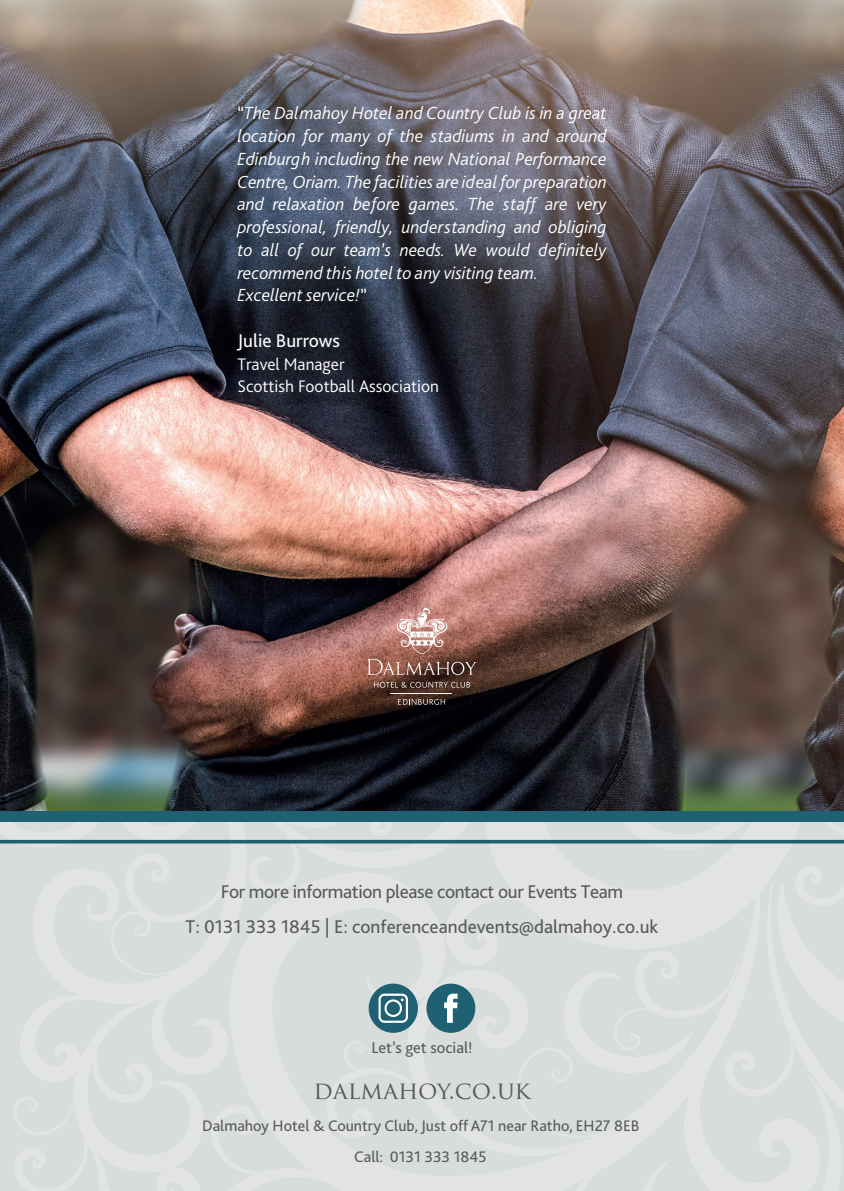
<style>
.page{position:relative;width:844px;height:1191px;background:#fff}
.page>*{position:absolute;margin:0;border:0;box-sizing:border-box;transform-origin:0 0}
.t1{font:23.97px "Trajan Pro";letter-spacing:-.005em;color:#58595b}
.t2{font:19.25px "Bliss Pro";color:#58595b}
.t3{font:19.25px "Bliss Pro";letter-spacing:-.02em;color:#58595b}
.t4{font:19.25px "Bliss Pro";color:#fff}
.t5{font:italic 300 18.38px/22.8px "Bliss Pro";color:#fff}
.t6{font:300 17.5px/22.8px "Bliss Pro";color:#fff}
.t7{font:16.28px "Bliss Pro";color:#58595b}
.t8{font:15.92px/31.2px "Bliss Pro";color:#58595b;text-align:center}
.s1{font-weight:400;font-style:normal;font-size:17.5px}
</style>
<div class="page">
<div style="left:0;top:810px;width:843px;height:12px;background:#1f6172"></div>
<img style="left:0;top:0;width:843px;height:810px">
<svg style="left:0;top:822px;width:843px;height:369px;background:#d7dcdc"></svg>
<svg style="left:374px;top:682px;width:96px;height:5px"></svg>
<svg style="left:367px;top:607px;width:109px;height:68px;background:#ac7b72"></svg>
<hr style="left:389px;top:693px;width:62px;height:1px;background:#fff">
<svg style="left:398px;top:699px;width:47px;height:6px"></svg>
<p class="t5" style="left:237px;top:101px;width:371px"><span class="s1">“</span>The Dalmahoy Hotel and Country Club is in a great location for many of the stadiums in and around Edinburgh including the new National Performance Centre, Oriam. The facilities are ideal for preparation and relaxation before games. The staff are very professional, friendly, understanding and obliging to all of our team’s needs. We would definitely recommend this hotel to any visiting team.<br>Excellent service!<span class="s1">”</span></p>
<p class="t4" style="left:237px;top:328px;width:104px">Julie Burrows</p>
<p class="t6" style="left:237px;top:352px;width:203px">Travel Manager<br>Scottish Football Association</p>
<p class="t3" style="left:221px;top:880px;width:404px">For more information please contact our Events Team</p>
<p class="t2" style="left:185px;top:915px;width:474px">T: 0131 333 1845 | E: conferenceandevents@dalmahoy.co.uk</p>
<p class="t7" style="left:371px;top:1037px;width:103px">Let’s get social!</p>
<h1 class="t1" style="left:313px;top:1074px;width:218px">DALMAHOY.CO.UK</h1>
<p class="t8" style="left:202px;top:1110px;width:438px">Dalmahoy Hotel &amp; Country Club, Just off A71 near Ratho, EH27 8EB<br>Call: 0131 333 1845</p>
</div>
